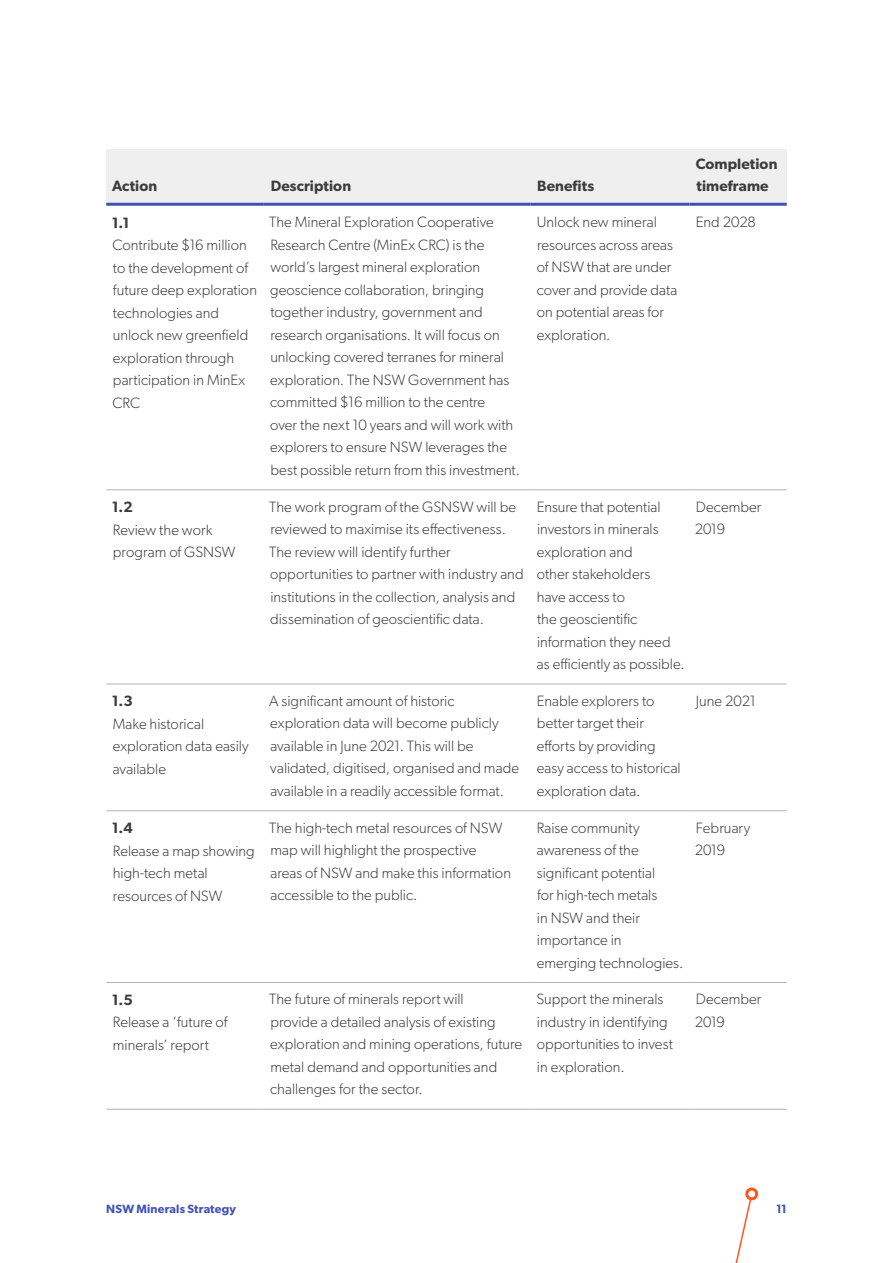
<style>
.page{position:relative;width:893px;height:1263px;background:#fff}
.page>*{position:absolute;margin:0;border:0;box-sizing:border-box;transform-origin:0 0}
.t1{font:300 15px/22.5px "Gibson";color:#3c3c3c}
.t2{font:600 15px/22.5px "Gibson";letter-spacing:.01em;color:#3c3c3c}
.t3{font:600 12px "Gibson";letter-spacing:.015em;color:#3f51b5}
.s1{font-weight:600}
</style>
<div class="page">
<svg style="left:735px;top:1187px;width:24px;height:76px"></svg>
<hr style="left:0;top:770px;width:1px;height:493px;background:#000">
<hr style="left:106px;top:1109px;width:158px;height:1px;background:#b1b1b1">
<hr style="left:264px;top:1109px;width:266px;height:1px;background:#b1b1b1">
<hr style="left:530px;top:1109px;width:159px;height:1px;background:#b1b1b1">
<hr style="left:689px;top:1109px;width:98px;height:1px;background:#b1b1b1">
<hr style="left:106px;top:982px;width:158px;height:1px;background:#b1b1b1">
<hr style="left:264px;top:982px;width:266px;height:1px;background:#b1b1b1">
<hr style="left:530px;top:982px;width:159px;height:1px;background:#b1b1b1">
<hr style="left:689px;top:982px;width:98px;height:1px;background:#b1b1b1">
<hr style="left:106px;top:810px;width:158px;height:1px;background:#b1b1b1">
<hr style="left:264px;top:810px;width:266px;height:1px;background:#b1b1b1">
<hr style="left:530px;top:810px;width:159px;height:1px;background:#b1b1b1">
<hr style="left:689px;top:810px;width:98px;height:1px;background:#b1b1b1">
<hr style="left:106px;top:684px;width:158px;height:1px;background:#b1b1b1">
<hr style="left:264px;top:684px;width:266px;height:1px;background:#b1b1b1">
<hr style="left:530px;top:684px;width:159px;height:1px;background:#b1b1b1">
<hr style="left:689px;top:684px;width:98px;height:1px;background:#b1b1b1">
<hr style="left:106px;top:489px;width:158px;height:1px;background:#b1b1b1">
<hr style="left:264px;top:489px;width:266px;height:1px;background:#b1b1b1">
<hr style="left:530px;top:489px;width:159px;height:1px;background:#b1b1b1">
<hr style="left:689px;top:489px;width:98px;height:1px;background:#b1b1b1">
<div style="left:106px;top:149px;width:158px;height:55px;background:#efefef"></div>
<div style="left:264px;top:149px;width:266px;height:55px;background:#efefef"></div>
<div style="left:530px;top:149px;width:159px;height:55px;background:#efefef"></div>
<div style="left:689px;top:149px;width:98px;height:55px;background:#efefef"></div>
<hr style="left:106px;top:203px;width:158px;height:3px;background:#3f51b5">
<hr style="left:264px;top:203px;width:266px;height:3px;background:#3f51b5">
<hr style="left:530px;top:203px;width:159px;height:3px;background:#3f51b5">
<hr style="left:689px;top:203px;width:98px;height:3px;background:#3f51b5">
<p class="t2" style="left:112px;top:175px;width:47px">Action</p>
<p class="t2" style="left:271px;top:175px;width:82px">Description</p>
<p class="t2" style="left:537px;top:175px;width:59px">Benefts</p>
<p class="t2" style="left:696px;top:152px;width:83px">Completion timeframe</p>
<p class="t1" style="left:112px;top:211px;width:147px"><span class="s1">1.1<br></span>Contribute $16 million to the development of future deep exploration technologies and unlock new greenfeld exploration through participation in MinEx<br>CRC</p>
<p class="t1" style="left:112px;top:495px;width:125px"><span class="s1">1.2<br></span>Review the work program of GSNSW</p>
<p class="t1" style="left:269px;top:211px;width:252px">The Mineral Exploration Cooperative Research Centre (MinEx CRC) is the world’s largest mineral exploration geoscience collaboration, bringing together industry, government and research organisations. It will focus on unlocking covered terranes for mineral exploration. The NSW Government has committed $16 million to the centre<br>over the next 10 years and will work with explorers to ensure NSW leverages the best possible return from this investment.</p>
<p class="t1" style="left:537px;top:211px;width:142px">Unlock new mineral resources across areas of NSW that are under cover and provide data on potential areas for exploration.</p>
<p class="t1" style="left:696px;top:211px;width:61px">End 2028</p>
<p class="t1" style="left:269px;top:495px;width:256px">The work program of the GSNSW will be reviewed to maximise its efectiveness.<br>The review will identify further opportunities to partner with industry and institutions in the collection, analysis and dissemination of geoscientifc data.</p>
<p class="t1" style="left:537px;top:495px;width:149px">Ensure that potential investors in minerals exploration and<br>other stakeholders<br>have access to<br>the geoscientifc information they need as efciently as possible.</p>
<p class="t1" style="left:695px;top:495px;width:68px">December<br>2019</p>
<p class="t1" style="left:112px;top:690px;width:138px"><span class="s1">1.3<br></span>Make historical exploration data easily available</p>
<p class="t1" style="left:269px;top:689px;width:251px">A signifcant amount of historic exploration data will become publicly available in June 2021. This will be validated, digitised, organised and made available in a readily accessible format.</p>
<p class="t1" style="left:537px;top:689px;width:146px">Enable explorers to better target their eforts by providing easy access to historical exploration data.</p>
<p class="t1" style="left:696px;top:689px;width:61px">June 2021</p>
<p class="t1" style="left:269px;top:816px;width:243px">The high-tech metal resources of NSW map will highlight the prospective<br>areas of NSW and make this information accessible to the public.</p>
<p class="t1" style="left:537px;top:816px;width:148px">Raise community awareness of the signifcant potential<br>for high-tech metals<br>in NSW and their importance in emerging technologies.</p>
<p class="t1" style="left:695px;top:816px;width:57px">February<br>2019</p>
<p class="t1" style="left:112px;top:988px;width:118px"><span class="s1">1.5<br></span>Release a ‘future of minerals’ report</p>
<p class="t1" style="left:269px;top:988px;width:255px">The future of minerals report will<br>provide a detailed analysis of existing exploration and mining operations, future metal demand and opportunities and challenges for the sector.</p>
<p class="t1" style="left:536px;top:988px;width:138px">Support the minerals industry in identifying opportunities to invest in exploration.</p>
<p class="t1" style="left:695px;top:988px;width:68px">December<br>2019</p>
<p class="t1" style="left:112px;top:816px;width:144px"><span class="s1">1.4<br></span>Release a map showing high-tech metal resources of NSW</p>
<p class="t3" style="left:106px;top:1201px;width:131px">NSW Minerals Strategy</p>
<p class="t3" style="left:776px;top:1201px;width:12px">11</p>
</div>
